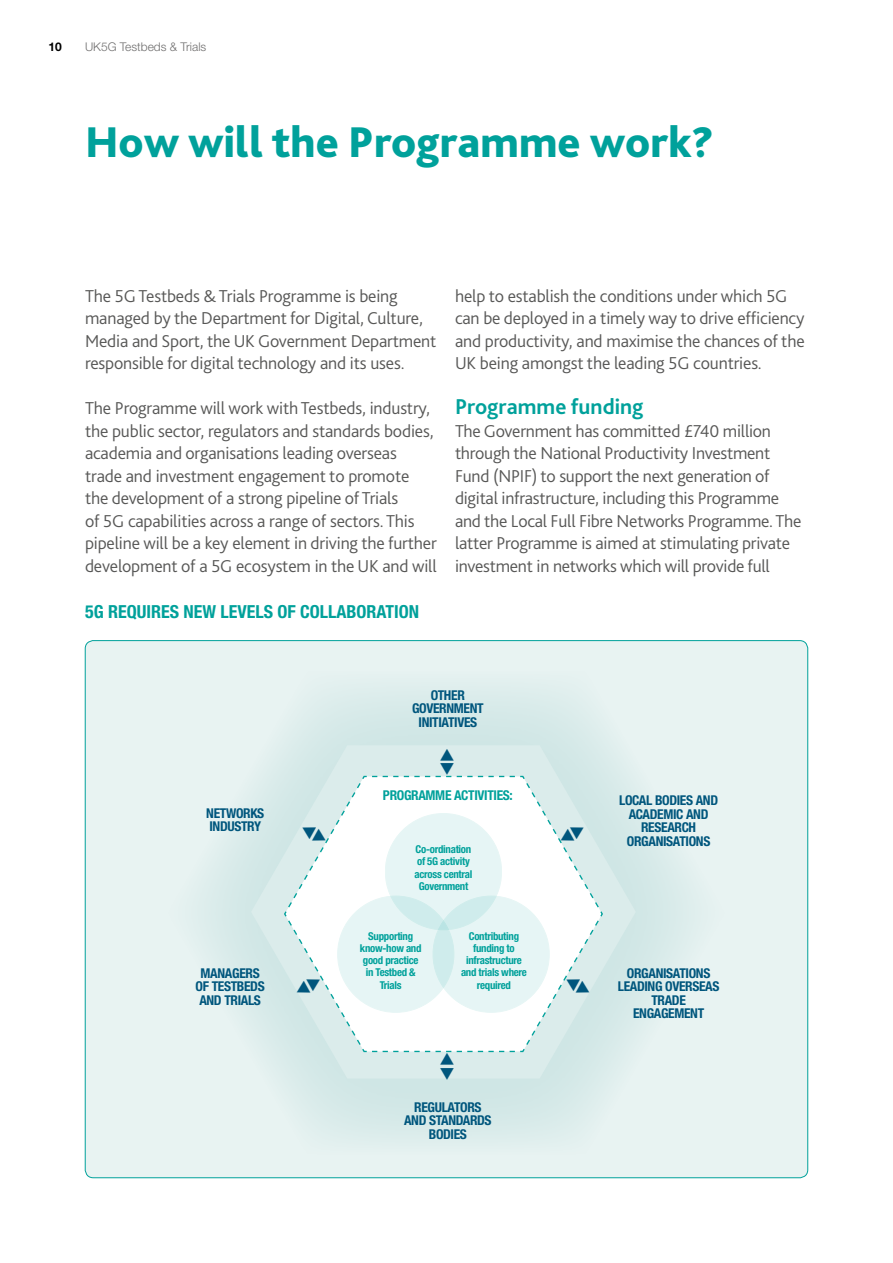
<style>
.page{position:relative;width:893px;height:1263px;background:#fff}
.page>*{position:absolute;margin:0;border:0;box-sizing:border-box;transform-origin:0 0}
.t1{font:800 45px "Bliss 2";color:#00a19b}
.Body{font:700 22.5px "Bliss 2";color:#00a19b}
.Body-2{font:300 18px/22.5px "Bliss 2";letter-spacing:-.01em;color:#575756}
.Body-3{font:700 condensed 18px "Helvetica Neue LT Pro";color:#00a19b}
.Body-4{font:700 condensed 13.5px/13.5px "Helvetica Neue LT Pro";letter-spacing:-.025em;color:#00567d;text-align:center}
.Body-5{font:700 condensed 13.5px "Helvetica Neue LT Pro";letter-spacing:-.025em;color:#00a19b}
.t2{font:300 12px "Helvetica Neue LT Pro";color:#706f6f}
.t3{font:700 12px "Helvetica Neue LT Pro";color:#000}
.Body-6{font:700 condensed 10.8px/12.1px "Helvetica Neue LT Pro";letter-spacing:-.025em;color:#00a19b;text-align:center}
</style>
<div class="page">
<div style="left:85px;top:641px;width:723px;height:537px;background:#e8f3f2;border-radius:8px"></div>
<svg style="left:205px;top:691px;width:482px;height:447px"></svg>
<svg style="left:251px;top:745px;width:385px;height:333px;fill:#d8eae9"></svg>
<svg style="left:283px;top:775px;width:321px;height:278px;background:#f7fbfb"></svg>
<div style="left:385px;top:813px;width:117px;height:117px;background:#e6f5f5;border-radius:50%"></div>
<svg style="left:338px;top:896px;width:116px;height:116px"></svg>
<svg style="left:433px;top:896px;width:116px;height:116px"></svg>
<div style="left:369px;top:748px;width:146px;height:29px;background:#dbeceb"></div>
<div style="left:372px;top:1051px;width:146px;height:28px;background:#dbeceb"></div>
<svg style="left:525px;top:917px;width:76px;height:129px"></svg>
<svg style="left:285px;top:781px;width:77px;height:130px"></svg>
<svg style="left:287px;top:919px;width:76px;height:130px"></svg>
<svg style="left:524px;top:779px;width:76px;height:130px"></svg>
<p class="t3" style="left:49px;top:39px;width:15px">10</p>
<p class="t2" style="left:85px;top:39px;width:123px">UK5G Testbeds &amp; Trials</p>
<p class="t1" style="left:85px;top:114px;width:631px">How will the Programme work?</p>
<p class="Body-2" style="left:85px;top:284px;width:353px">The 5G Testbeds &amp; Trials Programme is being managed by the Department for Digital, Culture, Media and Sport, the UK Government Department responsible for digital technology and its uses.</p>
<p class="Body-2" style="left:85px;top:396px;width:353px">The Programme will work with Testbeds, industry, the public sector, regulators and standards bodies, academia and organisations leading overseas trade and investment engagement to promote the development of a strong pipeline of Trials<br>of 5G capabilities across a range of sectors. This pipeline will be a key element in driving the further development of a 5G ecosystem in the UK and will</p>
<p class="Body-3" style="left:85px;top:601px;width:335px">5G REQUIRES NEW LEVELS OF COLLABORATION</p>
<p class="Body-2" style="left:455px;top:284px;width:351px">help to establish the conditions under which 5G can be deployed in a timely way to drive efficiency and productivity, and maximise the chances of the UK being amongst the leading 5G countries.</p>
<p class="Body" style="left:455px;top:393px;width:190px">Programme funding</p>
<p class="Body-2" style="left:455px;top:419px;width:348px">The Government has committed £740 million through the National Productivity Investment Fund (NPIF) to support the next generation of digital infrastructure, including this Programme and the Local Full Fibre Networks Programme. The latter Programme is aimed at stimulating private investment in networks which will provide full</p>
<p class="Body-4" style="left:206px;top:806px;width:60px">NETWORKS</p>
<p class="Body-4" style="left:209px;top:819px;width:53px">INDUSTRY</p>
<p class="Body-4" style="left:201px;top:966px;width:61px">MANAGERS</p>
<p class="Body-4" style="left:196px;top:980px;width:71px">OF TESTBEDS</p>
<p class="Body-4" style="left:199px;top:993px;width:63px">AND TRIALS</p>
<p class="Body-4" style="left:412px;top:688px;width:73px">OTHER<br>GOVERNMENT<br>INITIATIVES</p>
<p class="Body-5" style="left:383px;top:787px;width:131px">PROGRAMME ACTIVITIES:</p>
<p class="Body-6" style="left:415px;top:843px;width:59px">Co-ordination of 5G activity across central<br>Government</p>
<p class="Body-6" style="left:360px;top:930px;width:63px">Supporting know-how and good practice in Testbed &amp;<br>Trials</p>
<p class="Body-6" style="left:461px;top:930px;width:67px">Contributing funding to infrastructure and trials where required</p>
<p class="Body-4" style="left:414px;top:1100px;width:69px">REGULATORS</p>
<p class="Body-4" style="left:404px;top:1113px;width:89px">AND STANDARDS</p>
<p class="Body-4" style="left:429px;top:1127px;width:40px">BODIES</p>
<p class="Body-4" style="left:619px;top:793px;width:100px">LOCAL BODIES AND</p>
<p class="Body-4" style="left:629px;top:807px;width:81px">ACADEMIC AND</p>
<p class="Body-4" style="left:641px;top:820px;width:57px">RESEARCH</p>
<p class="Body-4" style="left:627px;top:834px;width:85px">ORGANISATIONS</p>
<p class="Body-4" style="left:627px;top:966px;width:85px">ORGANISATIONS</p>
<p class="Body-4" style="left:618px;top:980px;width:103px">LEADING OVERSEAS<br>TRADE</p>
<p class="Body-4" style="left:633px;top:1007px;width:73px">ENGAGEMENT</p>
</div>
